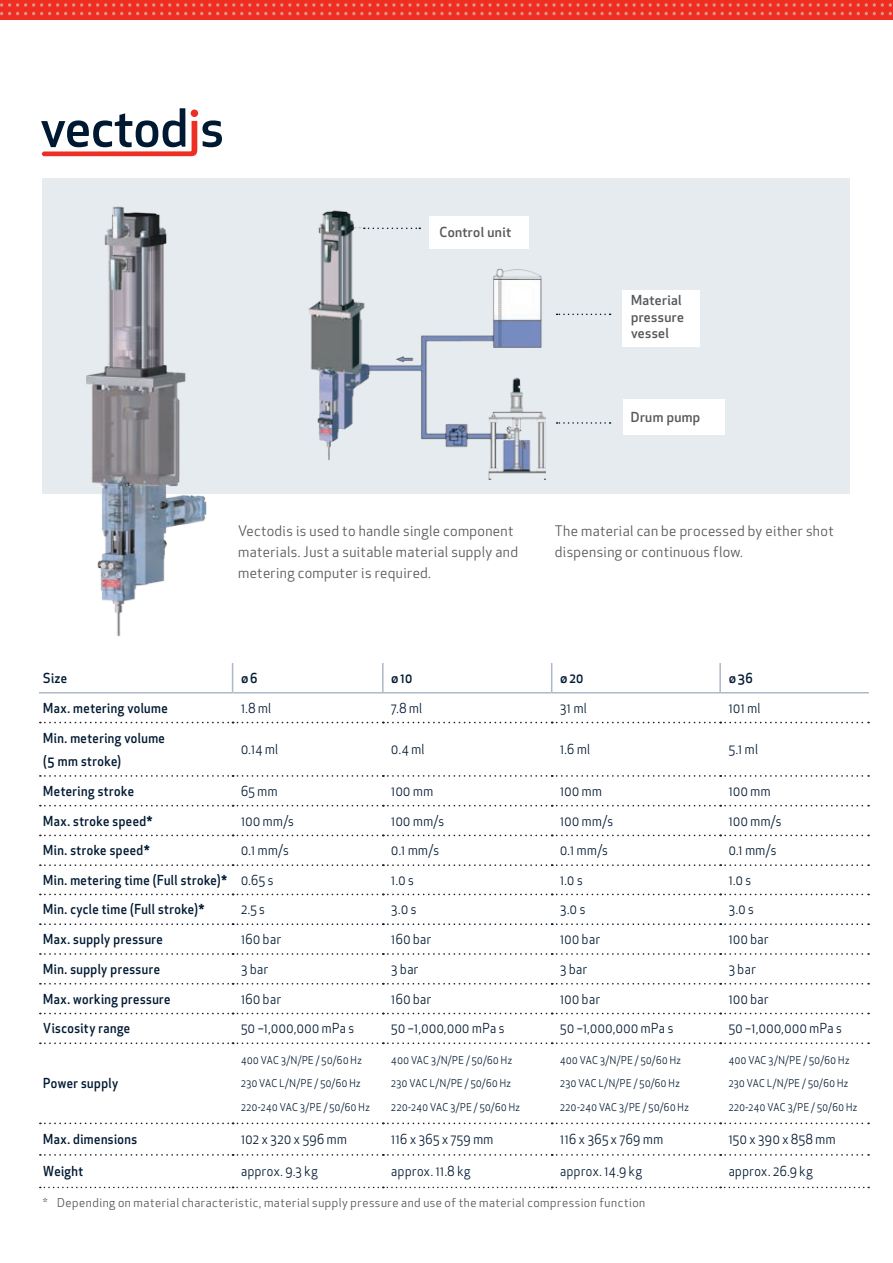
<style>
.page{position:relative;width:893px;height:1263px;background:#fff}
.page>*{position:absolute;margin:0;border:0;box-sizing:border-box;transform-origin:0 0}
.t1{font:14.25px/21px "Apex New";letter-spacing:.025em;color:#57585a}
.t2{font:13.5px "Apex New";letter-spacing:.045em;color:#001932;scale:.91 1}
.t3{font:500 13.5px/23.4px "Apex New";letter-spacing:.035em;color:#001932;scale:.91 1}
.t4{font:500 13.5px/16.5px "Apex New";letter-spacing:.025em;color:#57585a}
.t5{font:12px "Apex New";letter-spacing:.045em;color:#57585a}
.t6{font:10.5px "Apex New";letter-spacing:.055em;color:#001932;scale:.91 1}
.s1{font-weight:400}
</style>
<div class="page">
<svg style="left:41px;top:108px;width:181px;height:48px"></svg>
<div style="left:43px;top:178px;width:807px;height:316px;background:#e6ebef"></div>
<img style="left:308px;top:210px;width:238px;height:269px">
<svg style="left:557px;top:314px;width:54px;height:1px"></svg>
<svg style="left:557px;top:422px;width:54px;height:2px"></svg>
<div style="left:430px;top:216px;width:99px;height:33px;background:#fff"></div>
<div style="left:622px;top:290px;width:78px;height:56px;background:#fff"></div>
<div style="left:623px;top:399px;width:102px;height:36px;background:#fff"></div>
<div style="left:362px;top:200px;width:57px;height:41px;background:#e6ebef"></div>
<div style="left:0;top:0;width:893px;height:19px;background:#ee2e22"></div>
<svg style="left:0;top:3px;width:892px;height:12px"></svg>
<svg style="left:364px;top:228px;width:56px;height:1px"></svg>
<div style="left:278px;top:220px;width:40px;height:27px;background:#e6ebef"></div>
<img style="left:86px;top:206px;width:121px;height:431px">
<svg style="left:40px;top:722px;width:829px;height:1px"></svg>
<svg style="left:40px;top:775px;width:829px;height:2px"></svg>
<svg style="left:40px;top:805px;width:829px;height:1px"></svg>
<svg style="left:40px;top:835px;width:829px;height:1px"></svg>
<svg style="left:40px;top:864px;width:829px;height:2px"></svg>
<svg style="left:40px;top:894px;width:829px;height:1px"></svg>
<svg style="left:40px;top:923px;width:829px;height:2px"></svg>
<svg style="left:40px;top:953px;width:829px;height:2px"></svg>
<svg style="left:40px;top:983px;width:829px;height:1px"></svg>
<svg style="left:40px;top:1013px;width:829px;height:1px"></svg>
<svg style="left:40px;top:1042px;width:829px;height:2px"></svg>
<svg style="left:40px;top:1122px;width:829px;height:2px"></svg>
<svg style="left:40px;top:1154px;width:829px;height:2px"></svg>
<svg style="left:40px;top:1187px;width:829px;height:1px"></svg>
<svg style="left:232px;top:663px;width:1px;height:29px"></svg>
<hr style="left:382px;top:663px;width:2px;height:29px;background:#acb9c7">
<svg style="left:551px;top:663px;width:1px;height:29px"></svg>
<hr style="left:719px;top:663px;width:2px;height:29px;background:#acb9c7">
<hr style="left:39px;top:692px;width:194px;height:1px;background:#acb9c7">
<hr style="left:233px;top:692px;width:150px;height:1px;background:#acb9c7">
<hr style="left:383px;top:692px;width:169px;height:1px;background:#acb9c7">
<hr style="left:552px;top:692px;width:168px;height:1px;background:#acb9c7">
<hr style="left:720px;top:692px;width:149px;height:1px;background:#acb9c7">
<p class="t4" style="left:439px;top:223px;width:73px">Control unit</p>
<p class="t4" style="left:631px;top:292px;width:54px">Material pressure vessel</p>
<p class="t4" style="left:631px;top:409px;width:71px">Drum pump</p>
<p class="t1" style="left:238px;top:520px;width:281px">Vectodis is used to handle single component materials. Just a suitable material supply and metering computer is required.</p>
<p class="t1" style="left:555px;top:520px;width:280px">The material can be processed by either shot dispensing or continuous flow.</p>
<p class="t3" style="left:43px;top:666px;width:28px">Size</p>
<p class="t3" style="left:241px;top:666px;width:20px">Ø 6</p>
<p class="t3" style="left:391px;top:666px;width:25px">Ø 10</p>
<p class="t3" style="left:560px;top:666px;width:27px">Ø 20</p>
<p class="t3" style="left:729px;top:666px;width:28px">Ø 36</p>
<p class="t3" style="left:43px;top:696px;width:138px">Max. metering volume</p>
<p class="t2" style="left:241px;top:699px;width:35px">1.8 ml</p>
<p class="t2" style="left:391px;top:699px;width:35px">7.8 ml</p>
<p class="t2" style="left:560px;top:699px;width:31px">31 ml</p>
<p class="t2" style="left:729px;top:699px;width:37px">101 ml</p>
<p class="t3" style="left:43px;top:726px;width:135px">Min. metering volume (5 mm stroke)</p>
<p class="t2" style="left:241px;top:741px;width:42px">0.14 ml</p>
<p class="t2" style="left:391px;top:741px;width:38px">0.4 ml</p>
<p class="t2" style="left:560px;top:741px;width:35px">1.6 ml</p>
<p class="t2" style="left:729px;top:741px;width:34px">5.1 ml</p>
<p class="t3" style="left:43px;top:779px;width:101px">Metering stroke</p>
<p class="t2" style="left:241px;top:782px;width:42px">65 mm</p>
<p class="t2" style="left:391px;top:782px;width:47px">100 mm</p>
<p class="t2" style="left:560px;top:782px;width:47px">100 mm</p>
<p class="t2" style="left:729px;top:782px;width:47px">100 mm</p>
<p class="t3" style="left:43px;top:809px;width:122px">Max. stroke speed*</p>
<p class="t2" style="left:241px;top:812px;width:60px">100 mm/s</p>
<p class="t2" style="left:391px;top:812px;width:60px">100 mm/s</p>
<p class="t2" style="left:560px;top:812px;width:60px">100 mm/s</p>
<p class="t2" style="left:729px;top:812px;width:60px">100 mm/s</p>
<p class="t3" style="left:43px;top:838px;width:119px">Min. stroke speed*</p>
<p class="t2" style="left:241px;top:842px;width:54px">0.1 mm/s</p>
<p class="t2" style="left:391px;top:842px;width:54px">0.1 mm/s</p>
<p class="t2" style="left:560px;top:842px;width:54px">0.1 mm/s</p>
<p class="t2" style="left:729px;top:842px;width:54px">0.1 mm/s</p>
<p class="t3" style="left:43px;top:868px;width:254px">Min. metering time (Full stroke)* <span class="s1">0.65 s</span></p>
<p class="t2" style="left:391px;top:871px;width:26px">1.0 s</p>
<p class="t2" style="left:560px;top:871px;width:26px">1.0 s</p>
<p class="t2" style="left:729px;top:871px;width:26px">1.0 s</p>
<p class="t3" style="left:43px;top:897px;width:179px">Min. cycle time (Full stroke)*</p>
<p class="t2" style="left:241px;top:901px;width:28px">2.5 s</p>
<p class="t2" style="left:391px;top:901px;width:29px">3.0 s</p>
<p class="t2" style="left:560px;top:901px;width:29px">3.0 s</p>
<p class="t2" style="left:729px;top:901px;width:29px">3.0 s</p>
<p class="t3" style="left:43px;top:927px;width:133px">Max. supply pressure</p>
<p class="t2" style="left:241px;top:931px;width:46px">160 bar</p>
<p class="t2" style="left:391px;top:931px;width:46px">160 bar</p>
<p class="t2" style="left:560px;top:931px;width:45px">100 bar</p>
<p class="t2" style="left:729px;top:931px;width:45px">100 bar</p>
<p class="t3" style="left:43px;top:957px;width:130px">Min. supply pressure</p>
<p class="t2" style="left:241px;top:960px;width:31px">3 bar</p>
<p class="t2" style="left:391px;top:960px;width:31px">3 bar</p>
<p class="t2" style="left:560px;top:960px;width:31px">3 bar</p>
<p class="t2" style="left:729px;top:960px;width:31px">3 bar</p>
<p class="t3" style="left:43px;top:987px;width:141px">Max. working pressure</p>
<p class="t2" style="left:241px;top:990px;width:46px">160 bar</p>
<p class="t2" style="left:391px;top:990px;width:46px">160 bar</p>
<p class="t2" style="left:560px;top:990px;width:45px">100 bar</p>
<p class="t2" style="left:729px;top:990px;width:45px">100 bar</p>
<p class="t3" style="left:43px;top:1017px;width:97px">Viscosity range</p>
<p class="t2" style="left:241px;top:1020px;width:126px">50 –1,000,000 mPa s</p>
<p class="t2" style="left:391px;top:1020px;width:126px">50 –1,000,000 mPa s</p>
<p class="t2" style="left:560px;top:1020px;width:126px">50 –1,000,000 mPa s</p>
<p class="t2" style="left:729px;top:1020px;width:126px">50 –1,000,000 mPa s</p>
<p class="t3" style="left:43px;top:1071px;width:84px">Power supply</p>
<p class="t6" style="left:241px;top:1053px;width:134px">400 VAC 3/N/PE / 50/60 Hz</p>
<p class="t6" style="left:241px;top:1077px;width:133px">230 VAC L/N/PE / 50/60 Hz</p>
<p class="t6" style="left:241px;top:1100px;width:143px">220-240 VAC 3/PE / 50/60 Hz</p>
<p class="t6" style="left:391px;top:1053px;width:134px">400 VAC 3/N/PE / 50/60 Hz</p>
<p class="t6" style="left:391px;top:1077px;width:133px">230 VAC L/N/PE / 50/60 Hz</p>
<p class="t6" style="left:391px;top:1100px;width:143px">220-240 VAC 3/PE / 50/60 Hz</p>
<p class="t6" style="left:560px;top:1053px;width:134px">400 VAC 3/N/PE / 50/60 Hz</p>
<p class="t6" style="left:560px;top:1077px;width:133px">230 VAC L/N/PE / 50/60 Hz</p>
<p class="t6" style="left:560px;top:1100px;width:143px">220-240 VAC 3/PE / 50/60 Hz</p>
<p class="t6" style="left:729px;top:1053px;width:134px">400 VAC 3/N/PE / 50/60 Hz</p>
<p class="t6" style="left:729px;top:1077px;width:133px">230 VAC L/N/PE / 50/60 Hz</p>
<p class="t6" style="left:729px;top:1100px;width:143px">220-240 VAC 3/PE / 50/60 Hz</p>
<p class="t3" style="left:43px;top:1127px;width:105px">Max. dimensions</p>
<p class="t2" style="left:241px;top:1131px;width:118px">102 x 320 x 596 mm</p>
<p class="t2" style="left:391px;top:1131px;width:114px">116 x 365 x 759 mm</p>
<p class="t2" style="left:560px;top:1131px;width:115px">116 x 365 x 769 mm</p>
<p class="t2" style="left:729px;top:1131px;width:119px">150 x 390 x 858 mm</p>
<p class="t3" style="left:43px;top:1159px;width:45px">Weight</p>
<p class="t2" style="left:241px;top:1163px;width:86px">approx. 9.3 kg</p>
<p class="t2" style="left:391px;top:1163px;width:88px">approx. 11.8 kg</p>
<p class="t2" style="left:560px;top:1163px;width:91px">approx. 14.9 kg</p>
<p class="t2" style="left:729px;top:1163px;width:94px">approx. 26.9 kg</p>
<p class="t5" style="left:43px;top:1195px;width:603px">* Depending on material characteristic, material supply pressure and use of the material compression function</p>
</div>
